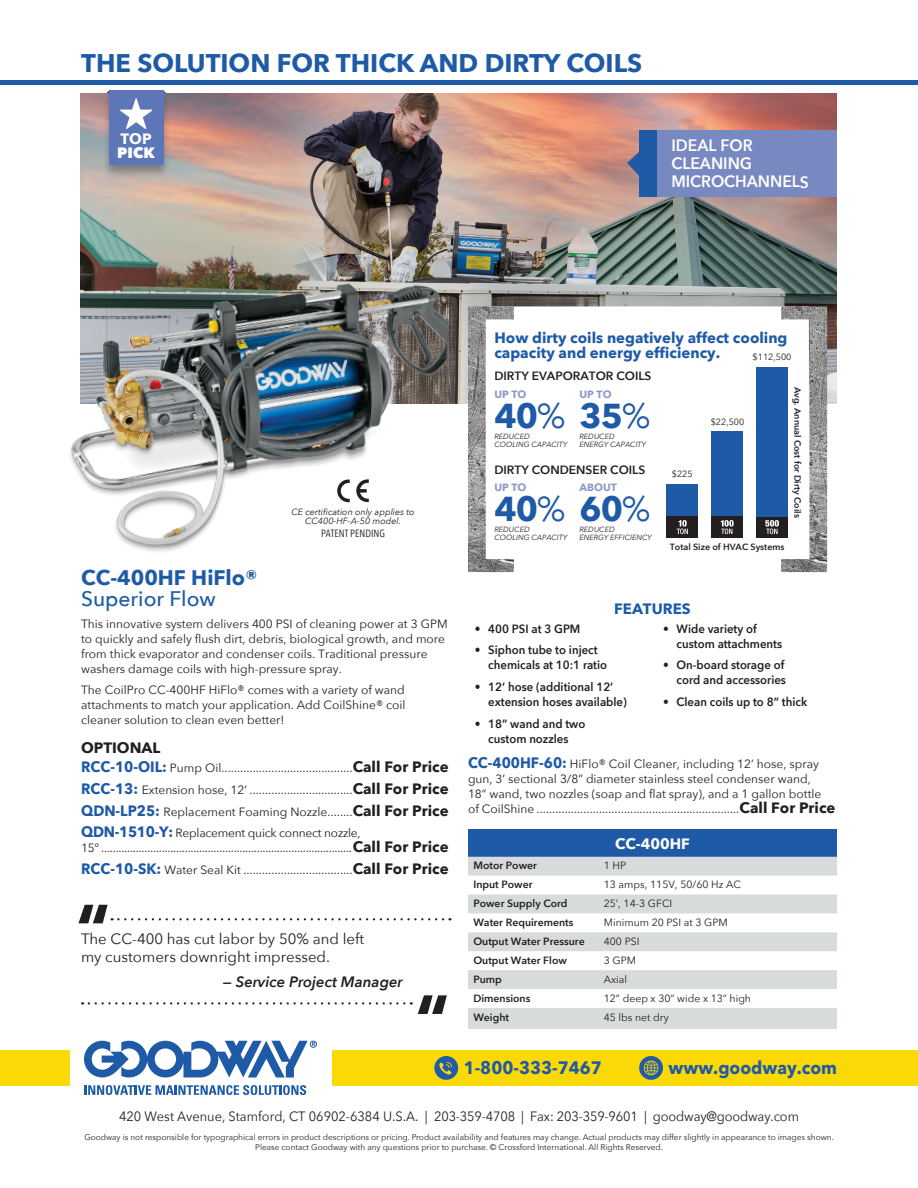
<style>
.page{position:relative;width:918px;height:1188px;background:#fff}
.page>*{position:absolute;margin:0;border:0;box-sizing:border-box;transform-origin:0 0}
.t1{font:700 68.7px "Avenir Next";color:#231f20}
.t2{font:700 34.5px "Avenir Next";letter-spacing:-.03em;color:#1f5aa7}
.t3{font:700 25.5px "Avenir Next";color:#1f5aa7}
.t4{font:700 21px "Avenir Next";color:#1f5aa7}
.t5{font:500 21px "Avenir Next";color:#1f5aa7}
.t6{font:700 18px "Avenir Next";color:#1f5aa7;scale:.95 1}
.t7{font:600 16.5px/18px "Avenir Next";letter-spacing:-.01em;color:#fff;scale:.95 1}
.t8{font:700 15px/15px "Avenir Next";color:#1f5aa7}
.t9{font:15px/18px "Avenir Next";color:#231f20}
.t10{font:italic 600 15px "Avenir Next";color:#231f20}
.t11{font:700 15px "Avenir Next";color:#fff}
.t12{font:700 15px "Avenir Next";color:#231f20}
.t13{font:800 15px "Avenir Next";color:#fff}
.t14{font:13.5px "Avenir Next";letter-spacing:-.01em;color:#231f20;scale:.95 1}
.t15{font:12px/15px "Avenir Next";color:#231f20}
.t16{font:600 12px/15px "Avenir Next";color:#231f20;scale:.95 1}
.t17{font:600 12px "Avenir Next";color:#231f20}
.t18{font:600 10.5px "Avenir Next";color:#231f20}
.t19{font:10.5px "Avenir Next";color:#231f20}
.t20{font:700 10.5px "Avenir Next";color:#8c98ca}
.t21{font:10.5px "Avenir Next Condensed";color:#231f20}
.t22{font:600 9px "Avenir Next";color:#231f20}
.t23{font:italic 9px/9px "Avenir Next";color:#231f20;text-align:center}
.t24{font:9px "Avenir Next";color:#231f20}
.t25{font:8.25px/10.5px "Avenir Next";color:#231f20;text-align:center}
.t26{font:italic 7.5px/7.5px "Avenir Next";color:#231f20}
.s1{font-weight:700;font-size:15px;color:#1f5aa7}
.s2{font-weight:700;font-size:15px}
.s3{font-weight:400}
</style>
<div class="page">
<div style="left:0;top:80px;width:918px;height:5px;background:#1f5aa7"></div>
<img style="left:81px;top:93px;width:756px;height:310px">
<div style="left:468px;top:829px;width:369px;height:28px;background:#1f5aa7"></div>
<svg style="left:468px;top:857px;width:369px;height:172px;fill:#d8dbdc"></svg>
<svg style="left:514px;top:306px;width:267px;height:232px"></svg>
<div style="left:667px;top:516px;width:31px;height:22px;background:#231f20"></div>
<div style="left:667px;top:484px;width:31px;height:32px;background:#1f5aa7"></div>
<svg style="left:677px;top:520px;width:11px;height:14px"></svg>
<div style="left:712px;top:516px;width:31px;height:22px;background:#231f20"></div>
<div style="left:712px;top:432px;width:31px;height:84px;background:#1f5aa7"></div>
<svg style="left:721px;top:520px;width:13px;height:14px"></svg>
<div style="left:756px;top:516px;width:32px;height:22px;background:#231f20"></div>
<div style="left:756px;top:367px;width:32px;height:149px;background:#1f5aa7"></div>
<svg style="left:765px;top:520px;width:14px;height:14px"></svg>
<img style="left:781px;top:306px;width:46px;height:266px">
<img style="left:468px;top:306px;width:46px;height:266px">
<img style="left:70px;top:256px;width:380px;height:296px">
<div style="left:657px;top:130px;width:180px;height:67px;background:#7889c2"></div>
<svg style="left:627px;top:151px;width:12px;height:25px"></svg>
<div style="left:639px;top:130px;width:18px;height:67px;background:#1f5aa7"></div>
<svg style="left:356px;top:479px;width:13px;height:23px"></svg>
<svg style="left:337px;top:479px;width:13px;height:23px"></svg>
<svg style="left:112px;top:918px;width:338px;height:2px"></svg>
<svg style="left:89px;top:1002px;width:323px;height:3px"></svg>
<div style="left:101px;top:90px;width:70px;height:89px;background:#231f20;opacity:.35"></div>
<div style="left:109px;top:91px;width:54px;height:74px;background:#5d76b7"></div>
<svg style="left:120px;top:98px;width:33px;height:31px"></svg>
<div style="left:332px;top:1050px;width:586px;height:35px;background:#fad906"></div>
<div style="left:0;top:1050px;width:70px;height:35px;background:#fad906"></div>
<svg style="left:84px;top:1085px;width:222px;height:10px"></svg>
<svg style="left:84px;top:1041px;width:233px;height:36px"></svg>
<svg style="left:434px;top:1056px;width:25px;height:24px"></svg>
<svg style="left:639px;top:1056px;width:24px;height:24px"></svg>
<h3 class="t3" style="left:81px;top:41px;width:562px">THE SOLUTION FOR THICK AND DIRTY COILS</h3>
<p class="t11" style="left:121px;top:126px;width:33px">TOP</p>
<p class="t13" style="left:117px;top:143px;width:39px">PICK</p>
<h3 class="t7" style="left:671px;top:136px;width:146px">IDEAL FOR<br>CLEANING<br>MICROCHANNELS</h3>
<p class="t8" style="left:494px;top:330px;width:295px">How dirty coils negatively affect cooling capacity and energy efficiency.</p>
<p class="t24" style="left:753px;top:349px;width:40px">$112,500</p>
<p class="t23" style="left:291px;top:507px;width:125px">CE certification only applies to<br>CC400-HF-A-50 model.</p>
<p class="t21" style="left:321px;top:525px;width:65px">PATENT PENDING</p>
<h3 class="t4" style="left:81px;top:559px;width:178px">CC-400HF HiFlo®</h3>
<h3 class="t5" style="left:81px;top:581px;width:136px">Superior Flow</h3>
<p class="t15" style="left:81px;top:615px;width:368px">This innovative system delivers 400 PSI of cleaning power at 3 GPM to quickly and safely flush dirt, debris, biological growth, and more from thick evaporator and condenser coils. Traditional pressure washers damage coils with high-pressure spray.</p>
<p class="t15" style="left:81px;top:682px;width:326px;text-align:justify">The CoilPro CC-400HF HiFlo® comes with a variety of wand attachments to match your application. Add CoilShine® coil cleaner solution to clean even better!</p>
<p class="t12" style="left:81px;top:735px;width:81px">OPTIONAL</p>
<p class="t15" style="left:81px;top:757px;width:369px;line-height:21.8px;text-align:justify"><span class="s1">RCC-10-OIL:</span> Pump Oil..........................................<span class="s2">Call For Price </span><span class="s1">RCC-13:</span> Extension hose, 12’ .................................<span class="s2">Call For Price </span><span class="s1">QDN-LP25:</span> Replacement Foaming Nozzle........<span class="s2">Call For Price </span><span class="s1">QDN-1510-Y:</span> Replacement quick connect nozzle,</p>
<p class="t15" style="left:81px;top:837px;width:369px;line-height:21.8px">15° .......................................................................................<span class="s2">Call For Price<br></span><span class="s1">RCC-10-SK:</span> Water Seal Kit ...................................<span class="s2">Call For Price</span></p>
<h1 class="t1" style="left:76px;top:870px;width:36px">“</h1>
<p class="t9" style="left:81px;top:929px;width:285px">The CC-400 has cut labor by 50% and left my customers downright impressed.</p>
<p class="t10" style="left:223px;top:969px;width:181px">— Service Project Manager</p>
<h1 class="t1" style="left:415px;top:960px;width:36px">“</h1>
<p class="t17" style="left:494px;top:366px;width:159px">DIRTY EVAPORATOR COILS</p>
<p class="t20" style="left:494px;top:385px;width:34px">UP TO</p>
<p class="t20" style="left:579px;top:385px;width:34px">UP TO</p>
<h2 class="t2" style="left:494px;top:386px;width:158px">40<span class="s3">%</span> 35<span class="s3">%</span></h2>
<p class="t26" style="left:494px;top:433px;width:74px">REDUCED<br>COOLING CAPACITY</p>
<p class="t26" style="left:579px;top:433px;width:68px">REDUCED<br>ENERGY CAPACITY</p>
<p class="t17" style="left:494px;top:459px;width:152px">DIRTY CONDENSER COILS</p>
<p class="t20" style="left:494px;top:478px;width:34px">UP TO</p>
<p class="t20" style="left:579px;top:478px;width:39px">ABOUT</p>
<h2 class="t2" style="left:494px;top:479px;width:158px">40<span class="s3">%</span> 60<span class="s3">%</span></h2>
<p class="t26" style="left:494px;top:526px;width:74px">REDUCED<br>COOLING CAPACITY</p>
<p class="t26" style="left:579px;top:526px;width:74px">REDUCED<br>ENERGY EFFICIENCY</p>
<p class="t24" style="left:672px;top:467px;width:22px">$225</p>
<p class="t24" style="left:711px;top:414px;width:35px">$22,500</p>
<p class="t22" style="left:805px;top:387px;width:132px;rotate:90deg">Avg. Annual Cost for Dirty Coils</p>
<p class="t22" style="left:670px;top:539px;width:116px">Total Size of HVAC Systems</p>
<p class="t8" style="left:614px;top:601px;width:78px">FEATURES</p>
<p class="t16" style="left:475px;top:621px;width:113px">• 400 PSI at 3 GPM</p>
<p class="t16" style="left:488px;top:642px;width:127px;text-indent:-13px">• Siphon tube to inject chemicals at 10:1 ratio</p>
<p class="t16" style="left:488px;top:679px;width:147px;text-indent:-13px">• 12’ hose (additional 12’ extension hoses available)</p>
<p class="t16" style="left:475px;top:716px;width:118px;text-align:center">• 18” wand and two custom nozzles</p>
<p class="t16" style="left:677px;top:621px;width:113px;text-indent:-14px">• Wide variety of custom attachments</p>
<p class="t16" style="left:663px;top:657px;width:131px;text-align:right">• On-board storage of cord and accessories</p>
<p class="t16" style="left:663px;top:694px;width:153px">• Clean coils up to 8” thick</p>
<p class="t15" style="left:468px;top:756px;width:369px"><span class="s1">CC-400HF-60:</span> HiFlo® Coil Cleaner, including 12’ hose, spray gun, 3’ sectional 3/8” diameter stainless steel condenser wand,<br>18” wand, two nozzles (soap and flat spray), and a 1 gallon bottle<br>of CoilShine .................................................................<span class="s2">Call For Price</span></p>
<p class="t11" style="left:615px;top:831px;width:76px">CC-400HF</p>
<p class="t18" style="left:473px;top:857px;width:65px">Motor Power</p>
<p class="t19" style="left:604px;top:857px;width:24px">1 HP</p>
<p class="t18" style="left:473px;top:876px;width:61px">Input Power</p>
<p class="t19" style="left:604px;top:876px;width:139px">13 amps, 115V, 50/60 Hz AC</p>
<p class="t18" style="left:473px;top:895px;width:96px">Power Supply Cord</p>
<p class="t19" style="left:604px;top:895px;width:70px">25’, 14-3 GFCI</p>
<p class="t18" style="left:473px;top:913px;width:102px">Water Requirements</p>
<p class="t19" style="left:604px;top:914px;width:125px">Minimum 20 PSI at 3 GPM</p>
<p class="t18" style="left:473px;top:932px;width:113px">Output Water Pressure</p>
<p class="t19" style="left:604px;top:932px;width:37px">400 PSI</p>
<p class="t18" style="left:473px;top:951px;width:95px">Output Water Flow</p>
<p class="t19" style="left:604px;top:951px;width:34px">3 GPM</p>
<p class="t18" style="left:473px;top:970px;width:30px">Pump</p>
<p class="t19" style="left:604px;top:970px;width:25px">Axial</p>
<p class="t18" style="left:473px;top:989px;width:58px">Dimensions</p>
<p class="t19" style="left:604px;top:989px;width:149px">12” deep x 30” wide x 13” high</p>
<p class="t18" style="left:473px;top:1008px;width:37px">Weight</p>
<p class="t19" style="left:604px;top:1008px;width:67px">45 lbs net dry</p>
<h3 class="t6" style="left:464px;top:1052px;width:147px">1-800-333-7467</h3>
<h3 class="t6" style="left:669px;top:1052px;width:179px">www.goodway.com</h3>
<p class="t14" style="left:119px;top:1105px;width:717px">420 West Avenue, Stamford, CT 06902-6384 U.S.A. | 203-359-4708 | Fax: 203-359-9601 | goodway@goodway.com</p>
<p class="t25" style="left:84px;top:1131px;width:751px">Goodway is not responsible for typographical errors in product descriptions or pricing. Product availability and features may change. Actual products may differ slightly in appearance to images shown.<br>Please contact Goodway with any questions prior to purchase. © Crossford International. All Rights Reserved.</p>
</div>
